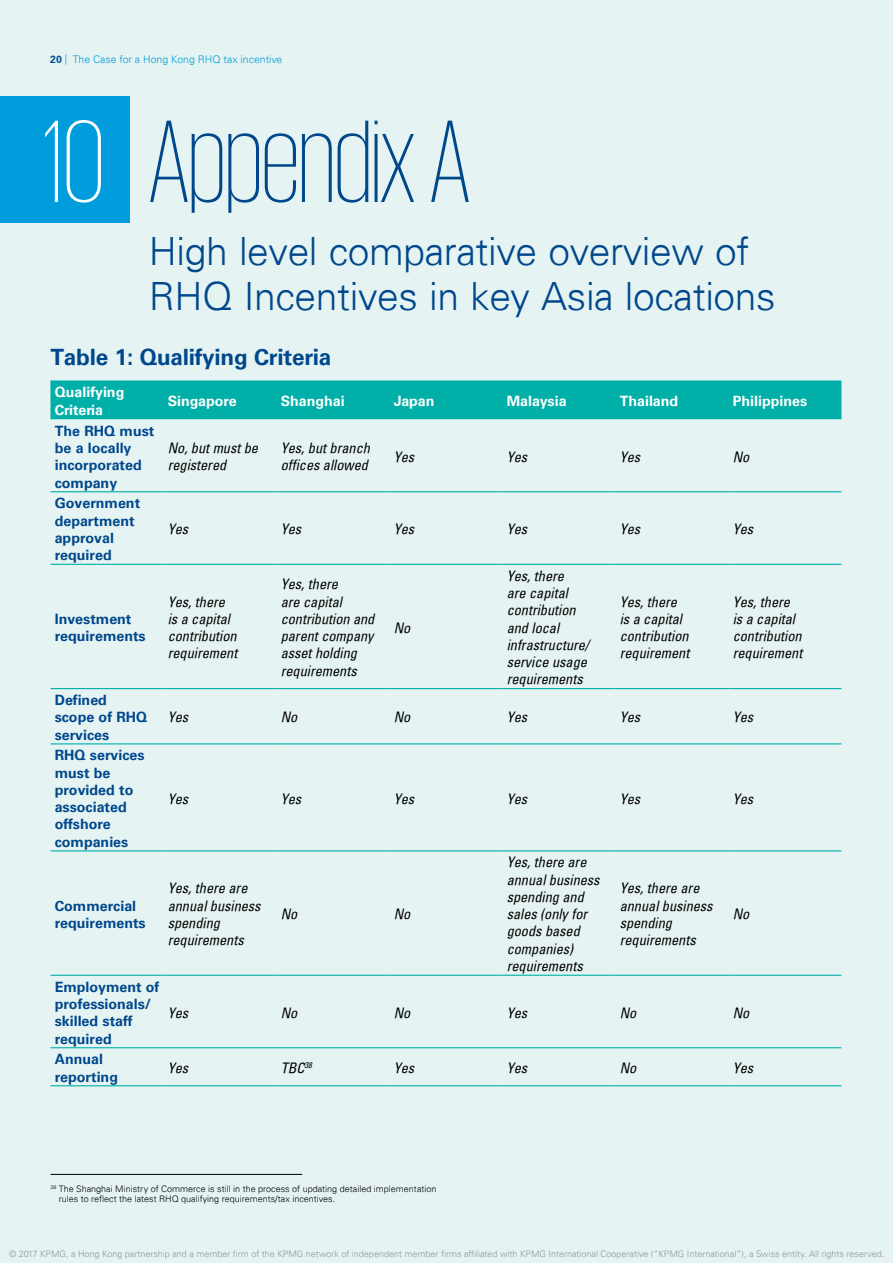
<style>
.page{position:relative;width:893px;height:1263px;background:#e5f4f2}
.page>*{position:absolute;margin:0;border:0;box-sizing:border-box;transform-origin:0 0}
.t1{font:200 120px "KPMG";letter-spacing:-.01em;color:#00478c}
.t2{font:300 39px/45px "Univers 45";letter-spacing:-.01em;color:#00478c}
.t3{font:700 22.5px "Univers 65";letter-spacing:-.01em;color:#00478c}
.t4{font:italic condensed 14.25px/17.2px "Univers";color:#000}
.t5{font:700 14.25px/17.2px "Univers 65";color:#00478c}
.t6{font:700 14.25px/18px "Univers 65";color:#fff}
.t7{font:300 10.5px "Univers 45";color:#009cdc}
.t8{font:300 9px "Univers 45";color:#939598}
.t9{font:300 9px/10.5px "Univers 45";color:#000}
.s1{font-family:"Univers 65";font-weight:700;color:#004e98}
.s2{color:#fff}
</style>
<div class="page">
<div style="left:0;top:96px;width:130px;height:126px;background:#009cdc"></div>
<div style="left:50px;top:380px;width:791px;height:39px;background:#00afa8"></div>
<hr style="left:50px;top:491px;width:113px;height:1px;background:#00afa8">
<hr style="left:163px;top:491px;width:113px;height:1px;background:#00afa8">
<hr style="left:276px;top:491px;width:113px;height:1px;background:#00afa8">
<hr style="left:389px;top:491px;width:113px;height:1px;background:#00afa8">
<hr style="left:502px;top:491px;width:113px;height:1px;background:#00afa8">
<hr style="left:615px;top:491px;width:113px;height:1px;background:#00afa8">
<hr style="left:728px;top:491px;width:113px;height:1px;background:#00afa8">
<hr style="left:50px;top:564px;width:113px;height:1px;background:#00afa8">
<hr style="left:163px;top:564px;width:113px;height:1px;background:#00afa8">
<hr style="left:276px;top:564px;width:113px;height:1px;background:#00afa8">
<hr style="left:389px;top:564px;width:113px;height:1px;background:#00afa8">
<hr style="left:502px;top:564px;width:113px;height:1px;background:#00afa8">
<hr style="left:615px;top:564px;width:113px;height:1px;background:#00afa8">
<hr style="left:728px;top:564px;width:113px;height:1px;background:#00afa8">
<hr style="left:50px;top:688px;width:113px;height:1px;background:#00afa8">
<hr style="left:163px;top:688px;width:113px;height:1px;background:#00afa8">
<hr style="left:276px;top:688px;width:113px;height:1px;background:#00afa8">
<hr style="left:389px;top:688px;width:113px;height:1px;background:#00afa8">
<hr style="left:502px;top:688px;width:113px;height:1px;background:#00afa8">
<hr style="left:615px;top:688px;width:113px;height:1px;background:#00afa8">
<hr style="left:728px;top:688px;width:113px;height:1px;background:#00afa8">
<hr style="left:50px;top:743px;width:113px;height:1px;background:#00afa8">
<hr style="left:163px;top:743px;width:113px;height:1px;background:#00afa8">
<hr style="left:276px;top:743px;width:113px;height:1px;background:#00afa8">
<hr style="left:389px;top:743px;width:113px;height:1px;background:#00afa8">
<hr style="left:502px;top:743px;width:113px;height:1px;background:#00afa8">
<hr style="left:615px;top:743px;width:113px;height:1px;background:#00afa8">
<hr style="left:728px;top:743px;width:113px;height:1px;background:#00afa8">
<hr style="left:50px;top:850px;width:113px;height:1px;background:#00afa8">
<hr style="left:163px;top:850px;width:113px;height:1px;background:#00afa8">
<hr style="left:276px;top:850px;width:113px;height:1px;background:#00afa8">
<hr style="left:389px;top:850px;width:113px;height:1px;background:#00afa8">
<hr style="left:502px;top:850px;width:113px;height:1px;background:#00afa8">
<hr style="left:615px;top:850px;width:113px;height:1px;background:#00afa8">
<hr style="left:728px;top:850px;width:113px;height:1px;background:#00afa8">
<hr style="left:50px;top:975px;width:113px;height:1px;background:#00afa8">
<hr style="left:163px;top:975px;width:113px;height:1px;background:#00afa8">
<hr style="left:276px;top:975px;width:113px;height:1px;background:#00afa8">
<hr style="left:389px;top:975px;width:113px;height:1px;background:#00afa8">
<hr style="left:502px;top:975px;width:113px;height:1px;background:#00afa8">
<hr style="left:615px;top:975px;width:113px;height:1px;background:#00afa8">
<hr style="left:728px;top:975px;width:113px;height:1px;background:#00afa8">
<hr style="left:50px;top:1047px;width:113px;height:1px;background:#00afa8">
<hr style="left:163px;top:1047px;width:113px;height:1px;background:#00afa8">
<hr style="left:276px;top:1047px;width:113px;height:1px;background:#00afa8">
<hr style="left:389px;top:1047px;width:113px;height:1px;background:#00afa8">
<hr style="left:502px;top:1047px;width:113px;height:1px;background:#00afa8">
<hr style="left:615px;top:1047px;width:113px;height:1px;background:#00afa8">
<hr style="left:728px;top:1047px;width:113px;height:1px;background:#00afa8">
<hr style="left:50px;top:1085px;width:113px;height:1px;background:#00afa8">
<hr style="left:163px;top:1085px;width:113px;height:1px;background:#00afa8">
<hr style="left:276px;top:1085px;width:113px;height:1px;background:#00afa8">
<hr style="left:389px;top:1085px;width:113px;height:1px;background:#00afa8">
<hr style="left:502px;top:1085px;width:113px;height:1px;background:#00afa8">
<hr style="left:615px;top:1085px;width:113px;height:1px;background:#00afa8">
<hr style="left:728px;top:1085px;width:113px;height:1px;background:#00afa8">
<hr style="left:50px;top:1174px;width:252px;height:1px;background:#000">
<p class="t7" style="left:50px;top:53px;width:234px"><span class="s1">20</span> | The Case for a Hong Kong RHQ tax incentive</p>
<h1 class="t1" style="left:43px;top:105px;width:428px"><span class="s2">10</span> Appendix A</h1>
<h2 class="t2" style="left:149px;top:229px;width:628px">High level comparative overview of<br>RHQ Incentives in key Asia locations</h2>
<h3 class="t3" style="left:50px;top:344px;width:282px">Table 1: Qualifying Criteria</h3>
<p class="t6" style="left:55px;top:383px;width:71px">Qualifying<br>Criteria</p>
<p class="t6" style="left:168px;top:392px;width:70px">Singapore</p>
<p class="t6" style="left:281px;top:392px;width:66px">Shanghai</p>
<p class="t6" style="left:394px;top:392px;width:42px">Japan</p>
<p class="t6" style="left:507px;top:392px;width:61px">Malaysia</p>
<p class="t6" style="left:620px;top:392px;width:60px">Thailand</p>
<p class="t6" style="left:733px;top:392px;width:76px">Philippines</p>
<p class="t5" style="left:55px;top:422px;width:101px">The RHQ must be a locally incorporated company</p>
<p class="t4" style="left:168px;top:439px;width:92px">No, but must be registered</p>
<p class="t4" style="left:281px;top:439px;width:91px">Yes, but branch offices allowed</p>
<p class="t4" style="left:394px;top:448px;width:22px">Yes</p>
<p class="t4" style="left:507px;top:448px;width:22px">Yes</p>
<p class="t4" style="left:620px;top:448px;width:22px">Yes</p>
<p class="t4" style="left:733px;top:448px;width:18px">No</p>
<p class="t5" style="left:55px;top:495px;width:87px">Government department approval required</p>
<p class="t5" style="left:55px;top:610px;width:93px">Investment requirements</p>
<p class="t5" style="left:55px;top:692px;width:94px">Defined scope of RHQ services</p>
<p class="t5" style="left:55px;top:747px;width:91px">RHQ services must be provided to associated offshore companies</p>
<p class="t5" style="left:55px;top:897px;width:93px">Commercial requirements</p>
<p class="t5" style="left:55px;top:978px;width:106px">Employment of professionals/ skilled staff required</p>
<p class="t4" style="left:168px;top:520px;width:22px">Yes</p>
<p class="t4" style="left:281px;top:520px;width:22px">Yes</p>
<p class="t4" style="left:394px;top:520px;width:22px">Yes</p>
<p class="t4" style="left:507px;top:520px;width:22px">Yes</p>
<p class="t4" style="left:620px;top:520px;width:22px">Yes</p>
<p class="t4" style="left:733px;top:520px;width:22px">Yes</p>
<p class="t4" style="left:168px;top:593px;width:71px">Yes, there is a capital contribution requirement</p>
<p class="t4" style="left:281px;top:576px;width:95px">Yes, there<br>are capital contribution and parent company asset holding requirements</p>
<p class="t4" style="left:394px;top:619px;width:18px">No</p>
<p class="t4" style="left:507px;top:567px;width:84px">Yes, there<br>are capital contribution and local infrastructure/ service usage requirements</p>
<p class="t4" style="left:620px;top:593px;width:71px">Yes, there is a capital contribution requirement</p>
<p class="t4" style="left:733px;top:593px;width:71px">Yes, there is a capital contribution requirement</p>
<p class="t4" style="left:168px;top:708px;width:22px">Yes</p>
<p class="t4" style="left:281px;top:708px;width:18px">No</p>
<p class="t4" style="left:394px;top:708px;width:18px">No</p>
<p class="t4" style="left:507px;top:708px;width:22px">Yes</p>
<p class="t4" style="left:620px;top:708px;width:22px">Yes</p>
<p class="t4" style="left:733px;top:708px;width:22px">Yes</p>
<p class="t4" style="left:168px;top:790px;width:22px">Yes</p>
<p class="t4" style="left:281px;top:790px;width:22px">Yes</p>
<p class="t4" style="left:394px;top:790px;width:22px">Yes</p>
<p class="t4" style="left:507px;top:790px;width:22px">Yes</p>
<p class="t4" style="left:620px;top:790px;width:22px">Yes</p>
<p class="t4" style="left:733px;top:790px;width:22px">Yes</p>
<p class="t4" style="left:168px;top:879px;width:94px">Yes, there are annual business spending requirements</p>
<p class="t4" style="left:281px;top:905px;width:18px">No</p>
<p class="t4" style="left:394px;top:905px;width:18px">No</p>
<p class="t4" style="left:507px;top:853px;width:94px">Yes, there are annual business spending and sales (only for goods based companies) requirements</p>
<p class="t4" style="left:620px;top:879px;width:94px">Yes, there are annual business spending requirements</p>
<p class="t4" style="left:733px;top:905px;width:18px">No</p>
<p class="t4" style="left:168px;top:1004px;width:22px">Yes</p>
<p class="t4" style="left:281px;top:1004px;width:18px">No</p>
<p class="t4" style="left:394px;top:1004px;width:18px">No</p>
<p class="t4" style="left:507px;top:1004px;width:22px">Yes</p>
<p class="t4" style="left:620px;top:1004px;width:18px">No</p>
<p class="t4" style="left:733px;top:1004px;width:18px">No</p>
<p class="t5" style="left:55px;top:1051px;width:65px">Annual reporting</p>
<p class="t4" style="left:168px;top:1059px;width:22px">Yes</p>
<p class="t4" style="left:281px;top:1059px;width:33px">TBC<sup>38</sup></p>
<p class="t4" style="left:394px;top:1059px;width:22px">Yes</p>
<p class="t4" style="left:507px;top:1059px;width:22px">Yes</p>
<p class="t4" style="left:620px;top:1059px;width:18px">No</p>
<p class="t4" style="left:733px;top:1059px;width:22px">Yes</p>
<p class="t9" style="left:59px;top:1183px;width:379px;text-indent:-9px"><sup>38</sup> The Shanghai Ministry of Commerce is still in the process of updating detailed implementation rules to reflect the latest RHQ qualifying requirements/tax incentives.</p>
<p class="t8" style="left:9px;top:1248px;width:877px">© 2017 KPMG, a Hong Kong partnership and a member firm of the KPMG network of independent member firms affiliated with KPMG International Cooperative (“KPMG International”), a Swiss entity. All rights reserved.</p>
</div>
